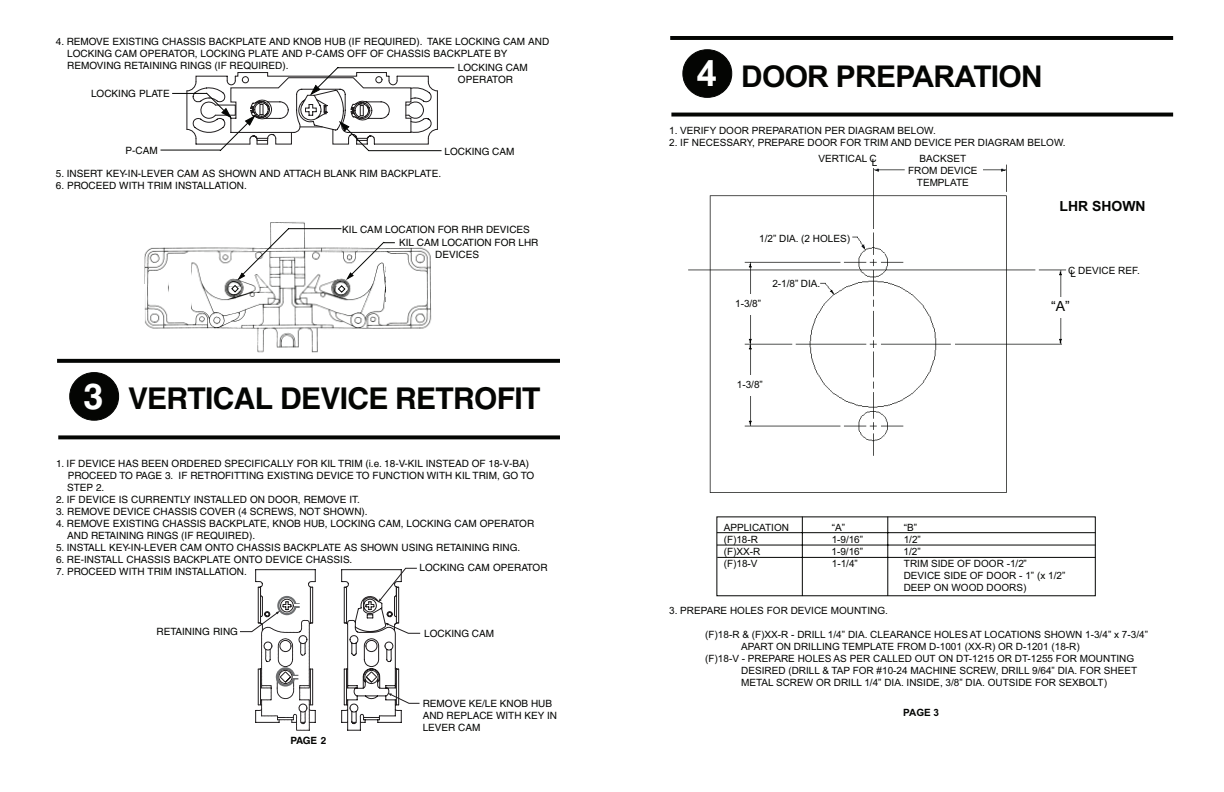
<style>
.page{position:relative;width:1224px;height:792px;background:#fff}
.page>*{position:absolute;margin:0;border:0;box-sizing:border-box;transform-origin:0 0}
.t1{font:700 30px "Helvetica";letter-spacing:-.025em;color:#040503}
.t2{font:700 30px "Arial";letter-spacing:-.025em;color:#040503}
.t3{font:700 14px "Arial";letter-spacing:-.005em;color:#040503}
.t4{font:14px "Arial";color:#040503}
.t5{font:10px/12px "Helvetica";color:#040503}
.t6{font:10px/12px "Arial";color:#040503}
.t7{font:700 10px "Helvetica";color:#040503}
.t8{font:700 10px "Arial";color:#040503}
.s1{font-size:36px;color:#fff}
</style>
<div class="page">
<img style="left:144px;top:221px;width:301px;height:138px">
<div style="left:169px;top:261px;width:21px;height:57px;background:#fff"></div>
<svg style="left:190px;top:293px;width:1px;height:22px"></svg>
<div style="left:386px;top:260px;width:22px;height:19px;background:#fff"></div>
<div style="left:386px;top:278px;width:25px;height:26px;background:#fff"></div>
<div style="left:385px;top:302px;width:22px;height:14px;background:#fff"></div>
<svg style="left:229px;top:228px;width:166px;height:66px"></svg>
<svg style="left:58px;top:435px;width:502px;height:4px;background:#1e1f1d"></svg>
<svg style="left:57px;top:359px;width:503px;height:4px;background:#0e0f0d"></svg>
<svg style="left:69px;top:372px;width:50px;height:49px"></svg>
<svg style="left:160px;top:67px;width:295px;height:85px"></svg>
<svg style="left:240px;top:568px;width:180px;height:163px"></svg>
<svg style="left:671px;top:113px;width:502px;height:4px;background:#222221"></svg>
<hr style="left:670px;top:36px;width:503px;height:4px;background:#040503">
<svg style="left:682px;top:49px;width:50px;height:49px"></svg>
<img style="left:688px;top:164px;width:378px;height:329px">
<div style="left:1062px;top:337px;width:59px;height:17px;background:#fff"></div>
<hr style="left:717px;top:532px;width:379px;height:1px;background:#040503">
<hr style="left:717px;top:545px;width:379px;height:1px;background:#040503">
<hr style="left:717px;top:557px;width:379px;height:1px;background:#040503">
<hr style="left:802px;top:517px;width:1px;height:79px;background:#040503">
<hr style="left:887px;top:517px;width:1px;height:79px;background:#040503">
<div style="left:1040px;top:298px;width:44px;height:20px;background:#fff"></div>
<div style="left:745px;top:229px;width:104px;height:20px;background:#fff"></div>
<div style="left:718px;top:294px;width:85px;height:20px;background:#fff"></div>
<div style="left:720px;top:375px;width:84px;height:20px;background:#fff"></div>
<div style="left:764px;top:274px;width:54px;height:20px;background:#fff"></div>
<div style="left:793px;top:152px;width:87px;height:16px;background:#fff"></div>
<div style="left:907px;top:156px;width:76px;height:30px;background:#fff"></div>
<p class="t5" style="left:67px;top:35px;width:484px;text-indent:-11px">4. REMOVE EXISTING CHASSIS BACKPLATE AND KNOB HUB (IF REQUIRED). TAKE LOCKING CAM AND<br>LOCKING CAM OPERATOR, LOCKING PLATE AND P-CAMS OFF OF CHASSIS BACKPLATE BY<br>REMOVING RETAINING RINGS (IF REQUIRED).</p>
<p class="t5" style="left:458px;top:62px;width:72px">LOCKING CAM<br>OPERATOR</p>
<p class="t5" style="left:91px;top:88px;width:80px">LOCKING PLATE</p>
<p class="t5" style="left:126px;top:144px;width:34px">P-CAM</p>
<p class="t5" style="left:444px;top:145px;width:72px">LOCKING CAM</p>
<p class="t5" style="left:56px;top:167px;width:387px">5. INSERT KEY-IN-LEVER CAM AS SHOWN AND ATTACH BLANK RIM BACKPLATE.</p>
<p class="t5" style="left:56px;top:179px;width:192px">6. PROCEED WITH TRIM INSTALLATION.</p>
<p class="t5" style="left:342px;top:223px;width:189px">KIL CAM LOCATION FOR RHR DEVICES</p>
<p class="t5" style="left:435px;top:237px;width:105px;text-indent:-36px">KIL CAM LOCATION FOR LHR<br>DEVICES</p>
<p class="t1" style="left:84px;top:381px;width:458px"><span class="s1">3</span> VERTICAL DEVICE RETROFIT</p>
<p class="t5" style="left:67px;top:458px;width:469px;text-indent:-11px">1. IF DEVICE HAS BEEN ORDERED SPECIFICALLY FOR KIL TRIM (i.e. 18-V-KIL INSTEAD OF 18-V-BA)<br>PROCEED TO PAGE 3. IF RETROFITTING EXISTING DEVICE TO FUNCTION WITH KIL TRIM, GO TO<br>STEP 2.</p>
<p class="t5" style="left:56px;top:494px;width:305px">2. IF DEVICE IS CURRENTLY INSTALLED ON DOOR, REMOVE IT.</p>
<p class="t5" style="left:56px;top:506px;width:313px">3. REMOVE DEVICE CHASSIS COVER (4 SCREWS, NOT SHOWN).</p>
<p class="t5" style="left:67px;top:518px;width:469px;text-indent:-11px">4. REMOVE EXISTING CHASSIS BACKPLATE, KNOB HUB, LOCKING CAM, LOCKING CAM OPERATOR<br>AND RETAINING RINGS (IF REQUIRED).</p>
<p class="t5" style="left:56px;top:542px;width:466px">5. INSTALL KEY-IN-LEVER CAM ONTO CHASSIS BACKPLATE AS SHOWN USING RETAINING RING.</p>
<p class="t5" style="left:56px;top:554px;width:298px">6. RE-INSTALL CHASSIS BACKPLATE ONTO DEVICE CHASSIS.</p>
<p class="t5" style="left:56px;top:566px;width:192px">7. PROCEED WITH TRIM INSTALLATION.</p>
<p class="t5" style="left:420px;top:562px;width:130px">LOCKING CAM OPERATOR</p>
<p class="t5" style="left:157px;top:625px;width:83px">RETAINING RING</p>
<p class="t5" style="left:424px;top:627px;width:72px">LOCKING CAM</p>
<p class="t7" style="left:290px;top:734px;width:37px">PAGE 2</p>
<p class="t5" style="left:423px;top:697px;width:136px">REMOVE KE/LE KNOB HUB<br>AND REPLACE WITH KEY IN<br>LEVER CAM</p>
<p class="t2" style="left:697px;top:56px;width:348px"><span class="s1">4</span> DOOR PREPARATION</p>
<p class="t6" style="left:669px;top:125px;width:268px">1. VERIFY DOOR PREPARATION PER DIAGRAM BELOW.</p>
<p class="t6" style="left:669px;top:137px;width:398px">2. IF NECESSARY, PREPARE DOOR FOR TRIM AND DEVICE PER DIAGRAM BELOW.</p>
<p class="t6" style="left:819px;top:153px;width:60px">VERTICAL CL</p>
<p class="t6" style="left:908px;top:152px;width:71px;text-align:center">BACKSET<br>FROM DEVICE<br>TEMPLATE</p>
<p class="t6" style="left:759px;top:233px;width:92px">1/2” DIA. (2 HOLES)</p>
<p class="t6" style="left:735px;top:298px;width:27px">1-3/8”</p>
<p class="t6" style="left:772px;top:278px;width:50px">2-1/8” DIA.</p>
<p class="t6" style="left:737px;top:379px;width:27px">1-3/8”</p>
<p class="t3" style="left:1060px;top:197px;width:88px">LHR SHOWN</p>
<p class="t6" style="left:1068px;top:264px;width:73px">C DEVICE REF.</p>
<p class="t6" style="left:1071px;top:267px;width:7px">L</p>
<p class="t4" style="left:1051px;top:297px;width:20px">“A”</p>
<p class="t6" style="left:724px;top:521px;width:67px">APPLICATION</p>
<p class="t6" style="left:832px;top:521px;width:15px">“A”</p>
<p class="t6" style="left:904px;top:521px;width:15px">“B”</p>
<p class="t6" style="left:724px;top:533px;width:36px">(F)18-R</p>
<p class="t6" style="left:832px;top:533px;width:33px">1-9/16”</p>
<p class="t6" style="left:904px;top:533px;width:19px">1/2”</p>
<p class="t6" style="left:724px;top:545px;width:38px">(F)XX-R</p>
<p class="t6" style="left:832px;top:545px;width:33px">1-9/16”</p>
<p class="t6" style="left:904px;top:545px;width:19px">1/2”</p>
<p class="t6" style="left:724px;top:557px;width:35px">(F)18-V</p>
<p class="t6" style="left:832px;top:557px;width:28px">1-1/4”</p>
<p class="t6" style="left:904px;top:557px;width:163px">TRIM SIDE OF DOOR -1/2”<br>DEVICE SIDE OF DOOR - 1” (x 1/2”<br>DEEP ON WOOD DOORS)</p>
<p class="t6" style="left:669px;top:605px;width:220px">3. PREPARE HOLES FOR DEVICE MOUNTING.</p>
<p class="t6" style="left:705px;top:629px;width:444px">(F)18-R &amp; (F)XX-R - DRILL 1/4” DIA. CLEARANCE HOLES AT LOCATIONS SHOWN 1-3/4” x 7-3/4”</p>
<p class="t6" style="left:741px;top:641px;width:340px">APART ON DRILLING TEMPLATE FROM D-1001 (XX-R) OR D-1201 (18-R)</p>
<p class="t6" style="left:705px;top:653px;width:431px">(F)18-V - PREPARE HOLES AS PER CALLED OUT ON DT-1215 OR DT-1255 FOR MOUNTING</p>
<p class="t6" style="left:741px;top:665px;width:398px">DESIRED (DRILL &amp; TAP FOR #10-24 MACHINE SCREW, DRILL 9/64” DIA. FOR SHEET</p>
<p class="t6" style="left:741px;top:677px;width:367px">METAL SCREW OR DRILL 1/4” DIA. INSIDE, 3/8” DIA. OUTSIDE FOR SEXBOLT)</p>
<p class="t8" style="left:903px;top:706px;width:38px">PAGE 3</p>
</div>
